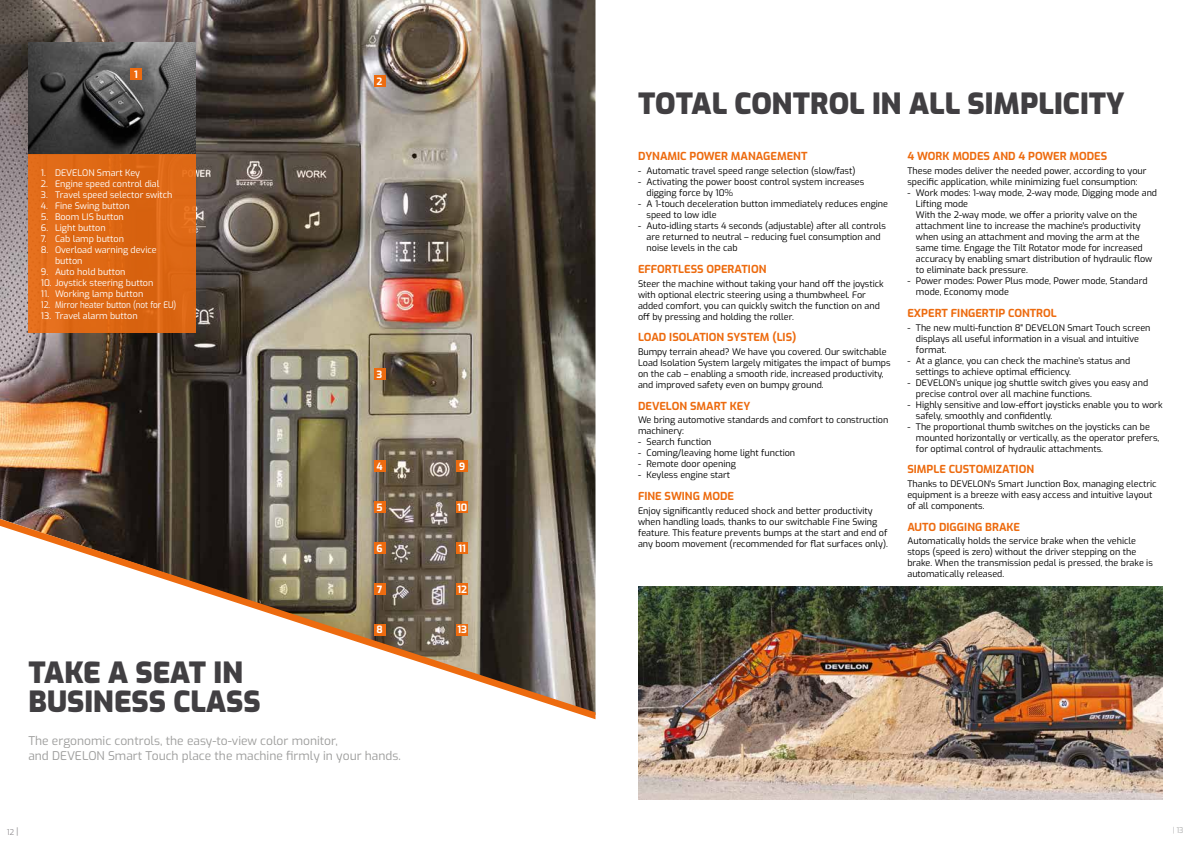
<style>
.page{position:relative;width:1191px;height:842px;background:#fff}
.page>*{position:absolute;margin:0;border:0;box-sizing:border-box;transform-origin:0 0}
.t1{font:900 29px/29px "Exo";color:#413f42}
.t2{font:12px/14.4px "Exo";color:#9d9d9c}
.t3{font:700 11px "Exo";color:#ed6b0f}
.t4{font:700 10px "Exo";color:#fff}
.t5{font:9px/11px "Exo";color:#000}
.t6{font:9px/11px "Exo";color:#fff}
.t7{font:9px "Exo";color:#fff;scale:.9 1}
.t8{font:8px "Exo";color:#969396}
.t9{font:8px "Exo";color:#b2b2b2}
.s1{font-size:10px}
</style>
<div class="page">
<img style="left:0;top:0;width:595px;height:519px">
<svg style="left:0;top:519px;width:595px;height:200px"></svg>
<img style="left:28px;top:43px;width:168px;height:111px">
<div style="left:28px;top:154px;width:168px;height:179px;background:#de6815"></div>
<img style="left:638px;top:587px;width:524px;height:212px">
<div style="left:130px;top:68px;width:12px;height:11px;background:#ed6b0f"></div>
<div style="left:374px;top:75px;width:11px;height:12px;background:#ed6b0f"></div>
<div style="left:374px;top:368px;width:11px;height:12px;background:#ed6b0f"></div>
<div style="left:374px;top:461px;width:11px;height:11px;background:#ed6b0f"></div>
<div style="left:456px;top:461px;width:12px;height:11px;background:#ed6b0f"></div>
<div style="left:374px;top:501px;width:11px;height:12px;background:#ed6b0f"></div>
<div style="left:456px;top:501px;width:12px;height:12px;background:#ed6b0f"></div>
<div style="left:374px;top:542px;width:11px;height:12px;background:#ed6b0f"></div>
<div style="left:456px;top:542px;width:12px;height:12px;background:#ed6b0f"></div>
<div style="left:374px;top:583px;width:11px;height:11px;background:#ed6b0f"></div>
<div style="left:456px;top:583px;width:12px;height:11px;background:#ed6b0f"></div>
<div style="left:374px;top:624px;width:11px;height:11px;background:#ed6b0f"></div>
<div style="left:456px;top:624px;width:12px;height:11px;background:#ed6b0f"></div>
<p class="t4" style="left:134px;top:67px;width:5px">1</p>
<p class="t6" style="left:41px;top:166px;width:101px">1. DEVELON Smart Key</p>
<p class="t6" style="left:41px;top:177px;width:120px">2. Engine speed control dial</p>
<p class="t6" style="left:41px;top:188px;width:133px">3. Travel speed selector switch</p>
<p class="t6" style="left:41px;top:199px;width:90px">4. Fine Swing button</p>
<p class="t6" style="left:41px;top:210px;width:85px">5. Boom LIS button</p>
<p class="t6" style="left:41px;top:221px;width:66px">6. Light button</p>
<p class="t6" style="left:41px;top:232px;width:85px">7. Cab lamp button</p>
<p class="t6" style="left:55px;top:243px;width:103px;text-indent:-14px">8. Overload warning device button</p>
<p class="t6" style="left:41px;top:265px;width:86px">9. Auto hold button</p>
<p class="t6" style="left:41px;top:276px;width:114px">10. Joystick steering button</p>
<p class="t6" style="left:41px;top:287px;width:104px">11. Working lamp button</p>
<p class="t7" style="left:41px;top:298px;width:152px">12. Mirror heater button (not for EU)</p>
<p class="t6" style="left:41px;top:309px;width:98px">13. Travel alarm button</p>
<p class="t4" style="left:376px;top:74px;width:7px">2</p>
<p class="t4" style="left:376px;top:367px;width:7px">3</p>
<p class="t4" style="left:376px;top:459px;width:8px">4</p>
<p class="t4" style="left:459px;top:459px;width:8px">9</p>
<p class="t4" style="left:376px;top:500px;width:8px">5</p>
<p class="t4" style="left:457px;top:500px;width:12px">10</p>
<p class="t4" style="left:376px;top:541px;width:8px">6</p>
<p class="t4" style="left:458px;top:541px;width:9px">11</p>
<p class="t4" style="left:377px;top:582px;width:7px">7</p>
<p class="t4" style="left:457px;top:582px;width:11px">12</p>
<p class="t4" style="left:376px;top:623px;width:8px">8</p>
<p class="t4" style="left:457px;top:623px;width:11px">13</p>
<h1 class="t1" style="left:28px;top:657px;width:234px">TAKE A SEAT IN<br>BUSINESS CLASS</h1>
<h2 class="t2" style="left:28px;top:733px;width:374px">The ergonomic controls, the easy-to-view color monitor,<br>and DEVELON Smart Touch place the machine firmly in your hands.</h2>
<h1 class="t1" style="left:638px;top:88px;width:488px">TOTAL CONTROL IN ALL SIMPLICITY</h1>
<p class="t3" style="left:638px;top:149px;width:171px">DYNAMIC POWER MANAGEMENT</p>
<p class="t5" style="left:638px;top:165px;width:219px">- Automatic travel speed range selection (slow/fast)</p>
<p class="t5" style="left:646px;top:176px;width:219px;text-indent:-9px">- Activating the power boost control system increases digging force by 10%</p>
<p class="t5" style="left:646px;top:198px;width:243px;text-indent:-9px">- A 1-touch deceleration button immediately reduces engine speed to low idle</p>
<p class="t5" style="left:646px;top:220px;width:241px;text-indent:-9px">- Auto-idling starts 4 seconds (adjustable) after all controls are returned to neutral – reducing fuel consumption and noise levels in the cab</p>
<p class="t3" style="left:638px;top:261px;width:130px">EFFORTLESS OPERATION</p>
<p class="t5" style="left:638px;top:277px;width:247px">Steer the machine without taking your hand off the joystick with optional electric steering using a thumbwheel. For added comfort, you can quickly switch the function on and off by pressing and holding the roller.</p>
<p class="t3" style="left:638px;top:329px;width:160px">LOAD ISOLATION SYSTEM (LIS)</p>
<p class="t5" style="left:638px;top:346px;width:254px">Bumpy terrain ahead? We have you covered. Our switchable Load Isolation System largely mitigates the impact of bumps on the cab – enabling a smooth ride, increased productivity, and improved safety even on bumpy ground.</p>
<p class="t3" style="left:638px;top:398px;width:114px">DEVELON SMART KEY</p>
<p class="t5" style="left:638px;top:414px;width:252px">We bring automotive standards and comfort to construction machinery:</p>
<p class="t5" style="left:638px;top:436px;width:75px">- Search function</p>
<p class="t5" style="left:638px;top:447px;width:159px">- Coming/leaving home light function</p>
<p class="t5" style="left:638px;top:458px;width:99px">- Remote door opening</p>
<p class="t5" style="left:638px;top:469px;width:94px">- Keyless engine start</p>
<p class="t3" style="left:638px;top:488px;width:98px">FINE SWING MODE</p>
<p class="t5" style="left:638px;top:504px;width:251px">Enjoy significantly reduced shock and better productivity when handling loads, thanks to our switchable Fine Swing feature. This feature prevents bumps at the start and end of any boom movement (recommended for flat surfaces only).</p>
<p class="t3" style="left:907px;top:149px;width:201px">4 WORK MODES AND 4 POWER MODES</p>
<p class="t5" style="left:907px;top:165px;width:241px">These modes deliver the needed power, according to your specific application, while minimizing fuel consumption:</p>
<p class="t5" style="left:916px;top:187px;width:243px;text-indent:-9px">- Work modes: 1-way mode, 2-way mode, Digging mode and Lifting mode<br>With the 2-way mode, we offer a priority valve on the attachment line to increase the machine's productivity when using an attachment and moving the arm at the same time. Engage the Tilt Rotator mode for increased accuracy by enabling smart distribution of hydraulic flow to eliminate back pressure.</p>
<p class="t5" style="left:916px;top:275px;width:233px;text-indent:-9px">- Power modes: Power Plus mode, Power mode, Standard mode, Economy mode</p>
<p class="t3" style="left:907px;top:305px;width:151px">EXPERT FINGERTIP CONTROL</p>
<p class="t5" style="left:916px;top:321px;width:236px;text-indent:-9px">- The new multi-function 8" DEVELON Smart Touch screen displays all useful information in a visual and intuitive format.</p>
<p class="t5" style="left:916px;top:354px;width:216px;text-indent:-9px">- At a glance, you can check the machine’s status and settings to achieve optimal efficiency.</p>
<p class="t5" style="left:916px;top:376px;width:234px;text-indent:-9px">- DEVELON’s unique jog shuttle switch gives you easy and precise control over all machine functions.</p>
<p class="t5" style="left:916px;top:398px;width:248px;text-indent:-9px">- Highly sensitive and low-effort joysticks enable you to work safely, smoothly and confidently.</p>
<p class="t5" style="left:916px;top:420px;width:245px;text-indent:-9px">- The proportional thumb switches on the joysticks can be mounted horizontally or vertically, as the operator prefers, for optimal control of hydraulic attachments.</p>
<p class="t3" style="left:907px;top:461px;width:128px">SIMPLE CUSTOMIZATION</p>
<p class="t5" style="left:907px;top:478px;width:251px">Thanks to DEVELON's Smart Junction Box, managing electric equipment is a breeze with easy access and intuitive layout of all components.</p>
<p class="t3" style="left:907px;top:519px;width:114px">AUTO DIGGING BRAKE</p>
<p class="t5" style="left:907px;top:535px;width:247px">Automatically holds the service brake when the vehicle stops (speed is zero) without the driver stepping on the brake. When the transmission pedal is pressed, the brake is automatically released.</p>
<p class="t8" style="left:7px;top:826px;width:13px">12 <span class="s1">|</span></p>
<p class="t9" style="left:1173px;top:824px;width:12px">| 13</p>
</div>
